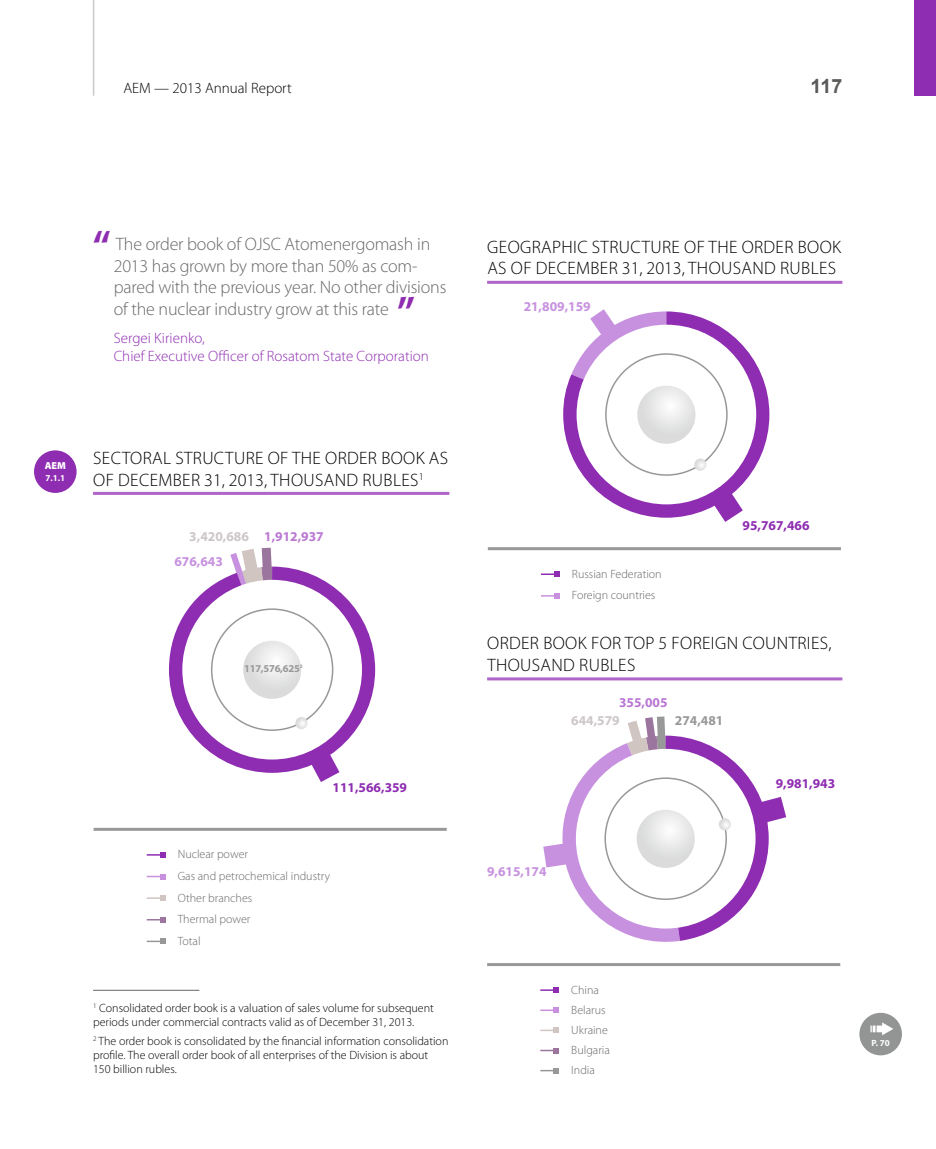
<style>
.page{position:relative;width:936px;height:1149px;background:#fff}
.page>*{position:absolute;margin:0;border:0;box-sizing:border-box;transform-origin:0 0}
.t1{font:600 45px "Myriad Pro";color:#8e2db1}
.t2{font:700 19.65px "Arial";color:#5a5a59}
.t3{font:300 18px "Myriad Pro";color:#000}
.t4{font:300 18px/21.6px "Myriad Pro";letter-spacing:-.01em;color:#676767}
.t5{font:300 15px/18px "Myriad Pro";color:#8e2db1}
.t6{font:300 15px "Myriad Pro";color:#000}
.t7{font:700 13.5px "Myriad Pro";color:#8e2db1}
.t8{font:700 13.5px "Myriad Pro";color:#c791df}
.t9{font:700 13.5px "Myriad Pro";color:#cdc6ca}
.t10{font:700 13.5px "Myriad Pro";color:#ba77d3}
.t11{font:700 13.5px "Myriad Pro";color:#989898}
.t12{font:300 12px/14.4px "Myriad Pro";color:#000}
.t13{font:300 12px/21.6px "Myriad Pro";color:#676767}
.t14{font:700 10.5px "Myriad Pro";letter-spacing:-.02em;color:#989898}
.t15{font:300 10.5px "Myriad Pro";color:#000}
.t16{font:900 10.2px "Myriad Pro";color:#fff}
.t17{font:700 9px "Myriad Pro";color:#fff}
.s1{color:#ba77d3}
</style>
<div class="page">
<hr style="left:93px;top:0;width:1px;height:96px;background:#c8c9c9">
<div style="left:914px;top:0;width:21px;height:96px;background:#8e2db1"></div>
<div style="left:34px;top:450px;width:43px;height:43px;background:#8e2db1;border-radius:50%"></div>
<hr style="left:93px;top:491px;width:356px;height:3px;background:#af64ca">
<hr style="left:487px;top:281px;width:355px;height:3px;background:#af64ca">
<hr style="left:487px;top:677px;width:355px;height:3px;background:#af64ca">
<svg style="left:147px;top:917px;width:18px;height:5px"></svg>
<svg style="left:169px;top:547px;width:206px;height:235px"></svg>
<hr style="left:94px;top:827px;width:352px;height:3px;background:#989898">
<svg style="left:147px;top:852px;width:18px;height:5px"></svg>
<svg style="left:147px;top:874px;width:18px;height:4px"></svg>
<svg style="left:147px;top:895px;width:18px;height:5px"></svg>
<svg style="left:147px;top:938px;width:18px;height:5px"></svg>
<svg style="left:563px;top:309px;width:206px;height:213px"></svg>
<hr style="left:488px;top:547px;width:352px;height:3px;background:#989898">
<svg style="left:541px;top:571px;width:18px;height:5px"></svg>
<svg style="left:541px;top:593px;width:18px;height:5px"></svg>
<svg style="left:540px;top:1048px;width:18px;height:4px"></svg>
<svg style="left:543px;top:716px;width:244px;height:226px"></svg>
<hr style="left:487px;top:962px;width:353px;height:3px;background:#989898">
<svg style="left:540px;top:987px;width:18px;height:5px"></svg>
<svg style="left:540px;top:1007px;width:18px;height:5px"></svg>
<svg style="left:540px;top:1027px;width:18px;height:5px"></svg>
<svg style="left:540px;top:1068px;width:18px;height:4px"></svg>
<hr style="left:93px;top:989px;width:106px;height:1px;background:#676767">
<div style="left:859px;top:1012px;width:42px;height:42px;background:#939494;border-radius:50%"></div>
<svg style="left:870px;top:1022px;width:23px;height:12px"></svg>
<p class="t6" style="left:123px;top:80px;width:170px">AEM — 2013 Annual Report</p>
<h2 class="t2" style="left:810px;top:74px;width:33px">117</h2>
<h1 class="t1" style="left:92px;top:218px;width:20px">“</h1>
<h3 class="t4" style="left:114px;top:233px;width:334px">The order book of OJSC Atomenergomash in 2013 has grown by more than 50% as com&shy;pared with the previous year. No other divisions of the nuclear industry grow at this rate</h3>
<h1 class="t1" style="left:397px;top:284px;width:20px">”</h1>
<p class="t5" style="left:114px;top:329px;width:316px">Sergei Kirienko,<br>Chief Executive Officer of Rosatom State Corporation</p>
<h3 class="t3" style="left:487px;top:237px;width:23px">Geographic</h3>
<h3 class="t3" style="left:592px;top:237px;width:11px">structure</h3>
<h3 class="t3" style="left:684px;top:237px;width:35px">of the</h3>
<h3 class="t3" style="left:741px;top:237px;width:12px">order</h3>
<h3 class="t3" style="left:797px;top:237px;width:12px">book</h3>
<h3 class="t3" style="left:487px;top:258px;width:72px">as of December</h3>
<h3 class="t3" style="left:622px;top:258px;width:79px">31, 2013, thousand</h3>
<h3 class="t3" style="left:780px;top:258px;width:10px">rubles</h3>
<p class="t8" style="left:523px;top:297px;width:68px">21,809,159</p>
<p class="t16" style="left:45px;top:459px;width:23px">AEM</p>
<p class="t17" style="left:45px;top:472px;width:21px">7.1.1</p>
<h3 class="t3" style="left:93px;top:448px;width:20px">Sectoral</h3>
<h3 class="t3" style="left:175px;top:448px;width:11px">structure</h3>
<h3 class="t3" style="left:268px;top:448px;width:35px">of the</h3>
<h3 class="t3" style="left:325px;top:448px;width:12px">order</h3>
<h3 class="t3" style="left:381px;top:448px;width:12px">book</h3>
<h3 class="t3" style="left:429px;top:448px;width:10px">as</h3>
<h3 class="t3" style="left:93px;top:469px;width:48px">of December</h3>
<h3 class="t3" style="left:204px;top:469px;width:79px">31, 2013, thousand</h3>
<h3 class="t3" style="left:362px;top:469px;width:10px">rubles</h3>
<p class="t15" style="left:419px;top:470px;width:7px">1</p>
<p class="t9" style="left:189px;top:527px;width:136px">3,420,686 <span class="s1">1,912,937</span></p>
<p class="t8" style="left:174px;top:552px;width:50px">676,643</p>
<p class="t14" style="left:244px;top:661px;width:60px">117,576,625<sup>2</sup></p>
<p class="t7" style="left:332px;top:778px;width:76px">111,566,359</p>
<p class="t13" style="left:178px;top:843px;width:154px">Nuclear power<br>Gas and petrochemical industry<br>Other branches<br>Thermal power<br>Total</p>
<p class="t13" style="left:572px;top:563px;width:91px">Russian Federation<br>Foreign countries</p>
<p class="t7" style="left:742px;top:516px;width:68px">95,767,466</p>
<h3 class="t3" style="left:487px;top:633px;width:23px">Order</h3>
<h3 class="t3" style="left:543px;top:633px;width:12px">book</h3>
<h3 class="t3" style="left:591px;top:633px;width:11px">for</h3>
<h3 class="t3" style="left:624px;top:633px;width:57px">TOP 5 foreign</h3>
<h3 class="t3" style="left:742px;top:633px;width:11px">countries</h3>
<h3 class="t3" style="left:828px;top:633px;width:5px">,</h3>
<h3 class="t3" style="left:487px;top:655px;width:12px">thousand</h3>
<h3 class="t3" style="left:579px;top:655px;width:10px">rubles</h3>
<p class="t10" style="left:619px;top:693px;width:50px">355,005</p>
<p class="t9" style="left:571px;top:711px;width:50px">644,579</p>
<p class="t11" style="left:675px;top:711px;width:50px">274,481</p>
<p class="t8" style="left:487px;top:862px;width:61px">9,615,174</p>
<p class="t7" style="left:775px;top:774px;width:61px">9,981,943</p>
<p class="t13" style="left:571px;top:979px;width:40px;line-height:20.1px">China<br>Belarus<br>Ukraine<br>Bulgaria<br>India</p>
<p class="t12" style="left:93px;top:1000px;width:342px"><sup>1</sup> Consolidated order book is a valuation of sales volume for subsequent periods under commercial contracts valid as of December 31, 2013.</p>
<p class="t12" style="left:93px;top:1033px;width:357px"><sup>2</sup> The order book is consolidated by the financial information consolidation profile. The overall order book of all enterprises of the Division is about<br>150 billion rubles.</p>
<p class="t17" style="left:871px;top:1036px;width:20px">P. 70</p>
</div>
